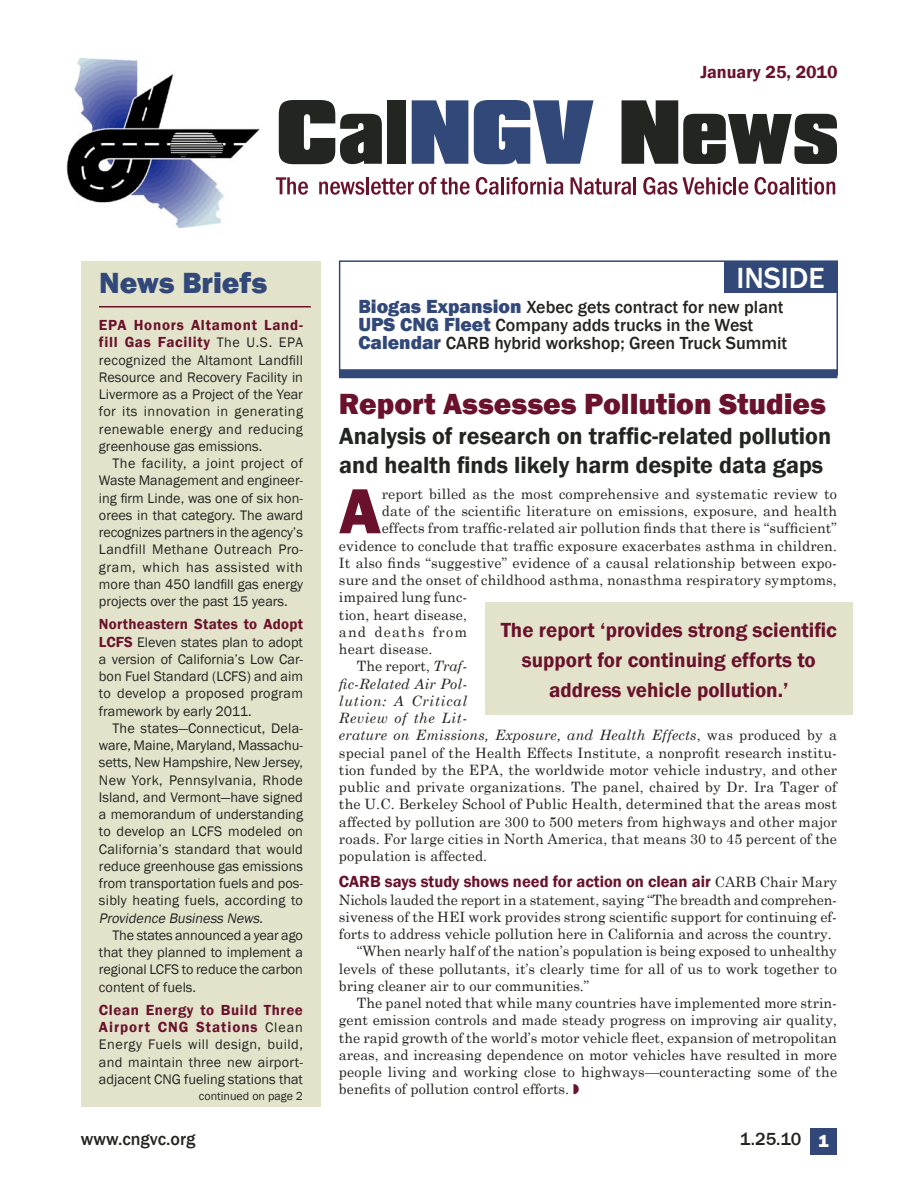
<style>
.page{position:relative;width:918px;height:1188px;background:#fff}
.page>*{position:absolute;margin:0;border:0;box-sizing:border-box;transform-origin:0 0}
.body_text_opening_graf{font:800 66px "Franklin Gothic";color:#6a122b}
.news_hed{font:800 30px "Franklin Gothic";color:#6a122b}
.box_dept__hed{font:800 30px "Franklin Gothic";color:#314879}
.t1{font:500 30px "Franklin Gothic";color:#fff}
.news_dek{font:600 24px/28.8px "Franklin Gothic";color:#232520}
.pull_quote{font:600 21px/30px "Franklin Gothic";color:#6a122b;text-align:center}
.t2{font:500 18px "Franklin Gothic";color:#232520}
.t3{font:600 18px "Franklin Gothic";color:#6a122b}
.t4{font:800 18px "Franklin Gothic";color:#fff}
.body_text_space_above{font:600 16.5px "Franklin Gothic";color:#6a122b}
.box_body_opening_graf{font:600 15px/17.2px "Franklin Gothic";letter-spacing:.05em;color:#6a122b}
.box_body_space_above{font:600 15px/17.2px "Franklin Gothic";letter-spacing:.04em;color:#6a122b}
.box_body_space_above-2{font:600 15px "Franklin Gothic";letter-spacing:.015em;color:#6a122b}
.body_text_indent{font:14.25px/17.2px "Century Schoolbook";letter-spacing:.01em;color:#232520;text-align:justify}
.box_body_indent{font:14.25px/17.2px "Franklin Gothic";color:#232520;text-align:justify}
.body_text_opening_graf-2{font:14.25px "Century Schoolbook";letter-spacing:.01em;color:#232520}
.box_body_space_above-3{font:14.25px/17.2px "Franklin Gothic";color:#232520;text-align:justify}
.body_text_space_above-2{font:14.25px/17.2px "Century Schoolbook";color:#232520;text-align:justify}
.box_body_opening_graf-2{font:14.25px/17.2px "Franklin Gothic";letter-spacing:.01em;color:#232520;text-align:justify}
.body_text_opening_graf-3{font:14.25px "Century Schoolbook";letter-spacing:.08em;color:#232520}
.continued_on{font:12px "Franklin Gothic";color:#232520}
.s1{font-weight:400;font-size:14.25px;color:#232520}
.s2{font-weight:600;font-size:15px;color:#6a122b}
.s3{font-style:italic}
.s4{font-weight:800;font-size:19.5px;color:#314879}
.s5{font-family:"Century Schoolbook";font-weight:400;font-size:14.25px;color:#232520}
.s6{color:#6a122b}
</style>
<div class="page">
<img style="left:67px;top:58px;width:193px;height:170px">
<div style="left:81px;top:261px;width:240px;height:846px;background:#e3e3cc"></div>
<div style="left:339px;top:260px;width:499px;height:116px;border:2px solid #314879"></div>
<div style="left:724px;top:261px;width:113px;height:31px;background:#314879"></div>
<div style="left:339px;top:369px;width:498px;height:9px;background:#314879"></div>
<hr style="left:99px;top:306px;width:212px;height:2px;background:#6a122b">
<div style="left:810px;top:1128px;width:27px;height:26px;background:#314879"></div>
<div style="left:485px;top:602px;width:368px;height:112px;background:#e3e3cc"></div>
<svg style="left:279px;top:100px;width:103px;height:64px"></svg>
<div style="left:388px;top:100px;width:18px;height:64px;background:#232520"></div>
<svg style="left:412px;top:100px;width:56px;height:64px;background:#435884"></svg>
<svg style="left:474px;top:100px;width:120px;height:64px"></svg>
<svg style="left:622px;top:100px;width:215px;height:64px"></svg>
<svg style="left:276px;top:177px;width:32px;height:18px"></svg>
<svg style="left:319px;top:182px;width:45px;height:13px"></svg>
<hr style="left:366px;top:177px;width:3px;height:17px;background:#6a122b">
<svg style="left:371px;top:177px;width:99px;height:18px"></svg>
<svg style="left:476px;top:177px;width:23px;height:18px"></svg>
<hr style="left:501px;top:177px;width:3px;height:17px;background:#6a122b">
<svg style="left:507px;top:177px;width:56px;height:18px"></svg>
<svg style="left:571px;top:177px;width:65px;height:18px"></svg>
<svg style="left:643px;top:177px;width:105px;height:18px"></svg>
<svg style="left:755px;top:177px;width:80px;height:18px"></svg>
<p class="t3" style="left:700px;top:61px;width:139px">January 25, 2010</p>
<p class="box_dept__hed" style="left:99px;top:263px;width:170px">News Briefs</p>
<p class="box_body_opening_graf" style="left:99px;top:317px;width:205px">EPA Honors Altamont Land&shy;fill Gas Facility <span class="s1">The U.S. EPA</span></p>
<p class="box_body_opening_graf-2" style="left:99px;top:351px;width:206px">recognized the Altamont Landfill Resource and Recovery Facility in Livermore as a Project of the Year for its innovation in generating renewable energy and reducing greenhouse gas emissions.</p>
<p class="box_body_indent" style="left:99px;top:455px;width:206px;text-indent:14px">The facility, a joint project of Waste Management and engineer&shy;ing firm Linde, was one of six hon&shy;orees in that category. The award recognizes partners in the agency’s Landfill Methane Outreach Pro&shy;gram, which has assisted with more than 450 landfill gas energy projects over the past 15 years.</p>
<p class="box_body_space_above-2" style="left:99px;top:615px;width:205px">Northeastern States to Adopt</p>
<p class="box_body_space_above-3" style="left:99px;top:633px;width:206px"><span class="s2">LCFS</span> Eleven states plan to adopt a version of California’s Low Car&shy;bon Fuel Standard (LCFS) and aim to develop a proposed program framework by early 2011.</p>
<p class="box_body_indent" style="left:99px;top:720px;width:206px;text-indent:14px">The states—Connecticut, Dela&shy;ware, Maine, Maryland, Massachu&shy;setts, New Hampshire, New Jersey, New York, Pennsylvania, Rhode Island, and Vermont—have signed a memorandum of understanding to develop an LCFS modeled on California’s standard that would reduce greenhouse gas emissions from transportation fuels and pos&shy;sibly heating fuels, according to <span class="s3">Providence Business News</span>.</p>
<p class="box_body_indent" style="left:99px;top:927px;width:206px;text-indent:14px">The states announced a year ago that they planned to implement a regional LCFS to reduce the carbon content of fuels.</p>
<p class="box_body_space_above" style="left:99px;top:1001px;width:205px">Clean Energy to Build Three<br>Airport CNG Stations <span class="s1">Clean</span></p>
<p class="box_body_space_above-3" style="left:99px;top:1036px;width:206px">Energy Fuels will design, build, and maintain three new airport&shy;adjacent CNG fueling stations that</p>
<p class="continued_on" style="left:199px;top:1089px;width:106px">continued on page 2</p>
<p class="t1" style="left:736px;top:259px;width:90px">INSIDE</p>
<p class="t2" style="left:358px;top:296px;width:427px"><span class="s4">Biogas Expansion</span> Xebec gets contract for new plant</p>
<p class="t2" style="left:358px;top:314px;width:397px"><span class="s4">UPS CNG Fleet</span> Company adds trucks in the West</p>
<p class="t2" style="left:358px;top:332px;width:430px"><span class="s4">Calendar</span> CARB hybrid workshop; Green Truck Summit</p>
<p class="news_hed" style="left:339px;top:385px;width:489px">Report Assesses Pollution Studies</p>
<p class="news_dek" style="left:339px;top:422px;width:493px">Analysis of research on traffic-related pollution and health finds likely harm despite data gaps</p>
<p class="body_text_opening_graf" style="left:339px;top:468px;width:44px">A</p>
<p class="body_text_opening_graf-2" style="left:382px;top:482px;width:457px">report billed as the most comprehensive and systematic review to</p>
<p class="body_text_opening_graf-2" style="left:382px;top:499px;width:457px">date of the scientific literature on emissions, exposure, and health</p>
<p class="body_text_opening_graf-2" style="left:382px;top:516px;width:457px">effects from traffic-related air pollution finds that there is “sufficient”</p>
<p class="body_text_opening_graf-2" style="left:339px;top:533px;width:500px">evidence to conclude that traffic exposure exacerbates asthma in children.</p>
<p class="body_text_opening_graf-2" style="left:339px;top:551px;width:499px">It also finds “suggestive” evidence of a causal relationship between expo-</p>
<p class="body_text_opening_graf-2" style="left:339px;top:568px;width:499px">sure and the onset of childhood asthma, nonasthma respiratory symptoms,</p>
<p class="body_text_opening_graf-2" style="left:339px;top:585px;width:130px">impaired lung func-</p>
<p class="body_text_opening_graf-2" style="left:339px;top:602px;width:130px">tion, heart disease,</p>
<p class="body_text_opening_graf-3" style="left:339px;top:620px;width:130px">and deaths from</p>
<p class="body_text_opening_graf-2" style="left:339px;top:637px;width:95px">heart disease.</p>
<p class="body_text_indent" style="left:339px;top:656px;width:500px;text-align:left;text-indent:18px">The report, <span class="s3">Traf-<br>fic-Related Air Pol-<br>lution: A Critical<br>Review of the Lit-<br>erature on Emissions, Exposure, and Health Effects</span>, was produced by a special panel of the Health Effects Institute, a nonprofit research institu&shy;tion funded by the EPA, the worldwide motor vehicle industry, and other public and private organizations. The panel, chaired by Dr. Ira Tager of the U.C. Berkeley School of Public Health, determined that the areas most affected by pollution are 300 to 500 meters from highways and other major roads. For large cities in North America, that means 30 to 45 percent of the population is affected.</p>
<p class="body_text_space_above" style="left:339px;top:872px;width:500px">CARB says study shows need for action on clean air <span class="s5">CARB Chair Mary</span></p>
<p class="body_text_space_above-2" style="left:339px;top:890px;width:499px">Nichols lauded the report in a statement, saying “The breadth and comprehen&shy;siveness of the HEI work provides strong scientific support for continuing ef&shy;forts to address vehicle pollution here in California and across the country.</p>
<p class="body_text_indent" style="left:339px;top:941px;width:499px;text-indent:18px">“When nearly half of the nation’s population is being exposed to unhealthy levels of these pollutants, it’s clearly time for all of us to work together to bring cleaner air to our communities.”</p>
<p class="body_text_indent" style="left:339px;top:993px;width:500px;text-indent:18px">The panel noted that while many countries have implemented more strin&shy;gent emission controls and made steady progress on improving air quality, the rapid growth of the world’s motor vehicle fleet, expansion of metropolitan areas, and increasing dependence on motor vehicles have resulted in more people living and working close to highways—counteracting some of the benefits of pollution control efforts. <span class="s6">◗</span></p>
<p class="pull_quote" style="left:501px;top:616px;width:338px">The report ‘provides strong scientific support for continuing efforts to address vehicle pollution.’</p>
<p class="t2" style="left:81px;top:1128px;width:116px">www.cngvc.org</p>
<p class="t2" style="left:740px;top:1128px;width:63px">1.25.10</p>
<p class="t4" style="left:818px;top:1130px;width:12px">1</p>
</div>
